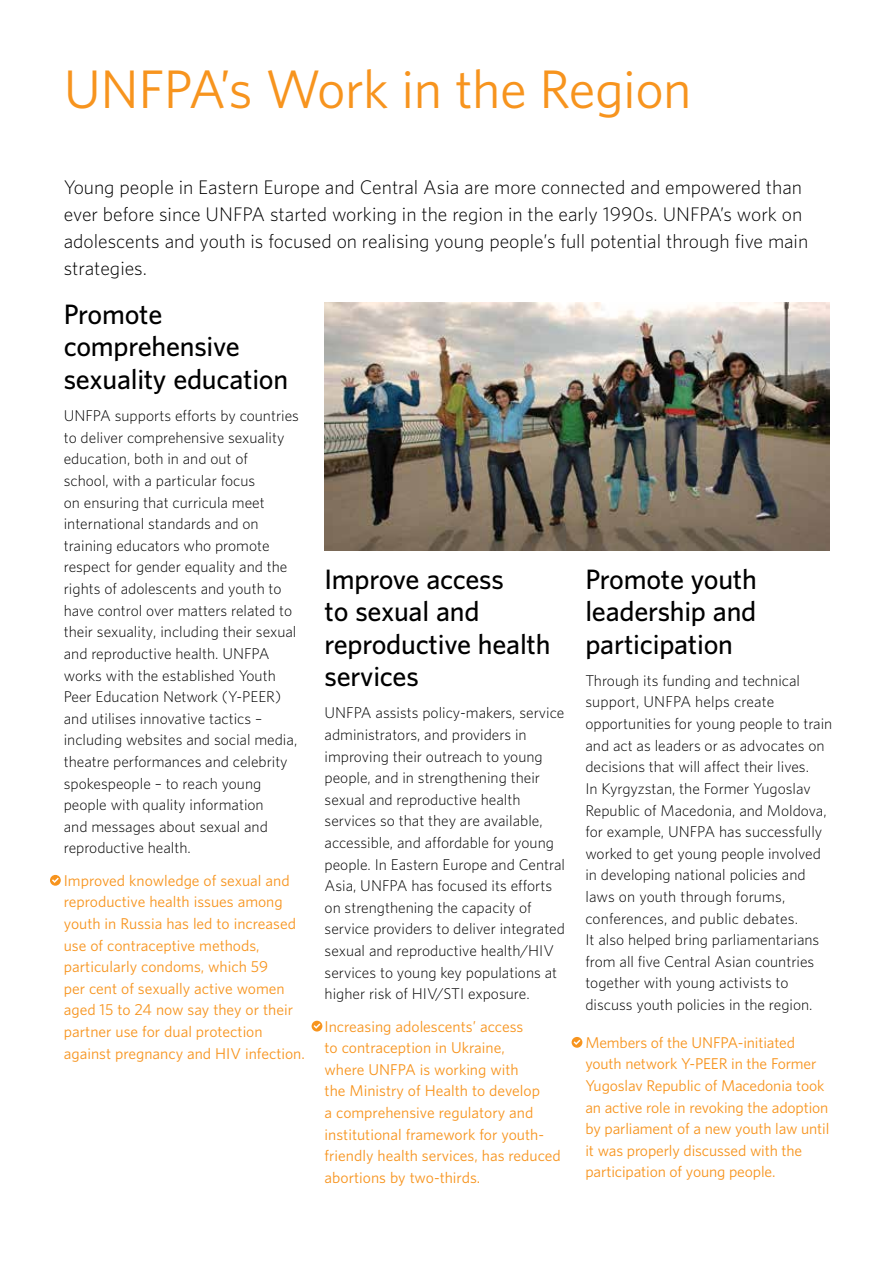
<style>
.page{position:relative;width:893px;height:1263px;background:#fff}
.page>*{position:absolute;margin:0;border:0;box-sizing:border-box;transform-origin:0 0}
.t1{font:49.5px "UNFPA Text";letter-spacing:-.01em;color:#f7941e}
.t2{font:600 25.5px/32.4px "UNFPA";letter-spacing:-.01em;color:#000}
.t3{font:300 18px/27px "UNFPA";color:#000}
.t4{font:300 14.25px/21.6px "UNFPA";color:#000}
.t5{font:14.25px/21.6px "UNFPA Text";color:#f7941e}
</style>
<div class="page">
<img style="left:325px;top:302px;width:504px;height:249px">
<svg style="left:572px;top:1037px;width:10px;height:11px"></svg>
<svg style="left:50px;top:875px;width:11px;height:11px"></svg>
<svg style="left:312px;top:1021px;width:10px;height:10px"></svg>
<h1 class="t1" style="left:64px;top:57px;width:629px">UNFPA’s Work in the Region</h1>
<p class="t3" style="left:64px;top:174px;width:746px">Young people in Eastern Europe and Central Asia are more connected and empowered than ever before since UNFPA started working in the region in the early 1990s. UNFPA’s work on adolescents and youth is focused on realising young people’s full potential through five main strategies.</p>
<h2 class="t2" style="left:64px;top:297px;width:226px">Promote comprehensive sexuality education</h2>
<p class="t4" style="left:64px;top:405px;width:237px">UNFPA supports efforts by countries to deliver comprehensive sexuality education, both in and out of<br>school, with a particular focus<br>on ensuring that curricula meet international standards and on training educators who promote respect for gender equality and the rights of adolescents and youth to have control over matters related to their sexuality, including their sexual and reproductive health. UNFPA works with the established Youth Peer Education Network (Y-PEER) and utilises innovative tactics – including websites and social media, theatre performances and celebrity spokespeople – to reach young people with quality information<br>and messages about sexual and reproductive health.</p>
<p class="t5" style="left:64px;top:869px;width:243px">Improved knowledge of sexual and reproductive health issues among youth in Russia has led to increased use of contraceptive methods, particularly condoms, which 59<br>per cent of sexually active women aged 15 to 24 now say they or their partner use for dual protection against pregnancy and HIV infection.</p>
<h2 class="t2" style="left:325px;top:562px;width:227px">Improve access<br>to sexual and reproductive health services</h2>
<p class="t4" style="left:325px;top:702px;width:242px">UNFPA assists policy-makers, service administrators, and providers in improving their outreach to young people, and in strengthening their sexual and reproductive health services so that they are available, accessible, and affordable for young people. In Eastern Europe and Central Asia, UNFPA has focused its efforts on strengthening the capacity of service providers to deliver integrated sexual and reproductive health/HIV services to young key populations at higher risk of HIV/STI exposure.</p>
<p class="t5" style="left:325px;top:1015px;width:238px">Increasing adolescents’ access<br>to contraception in Ukraine,<br>where UNFPA is working with<br>the Ministry of Health to develop<br>a comprehensive regulatory and institutional framework for youth&shy;friendly health services, has reduced abortions by two-thirds.</p>
<h2 class="t2" style="left:585px;top:562px;width:173px;text-align:justify">Promote youth leadership and participation</h2>
<p class="t4" style="left:585px;top:669px;width:248px">Through its funding and technical support, UNFPA helps create opportunities for young people to train and act as leaders or as advocates on decisions that will affect their lives.<br>In Kyrgyzstan, the Former Yugoslav Republic of Macedonia, and Moldova, for example, UNFPA has successfully worked to get young people involved in developing national policies and laws on youth through forums, conferences, and public debates.<br>It also helped bring parliamentarians from all five Central Asian countries together with young activists to discuss youth policies in the region.</p>
<p class="t5" style="left:585px;top:1031px;width:245px">Members of the UNFPA-initiated youth network Y-PEER in the Former Yugoslav Republic of Macedonia took an active role in revoking the adoption by parliament of a new youth law until it was properly discussed with the participation of young people.</p>
</div>
